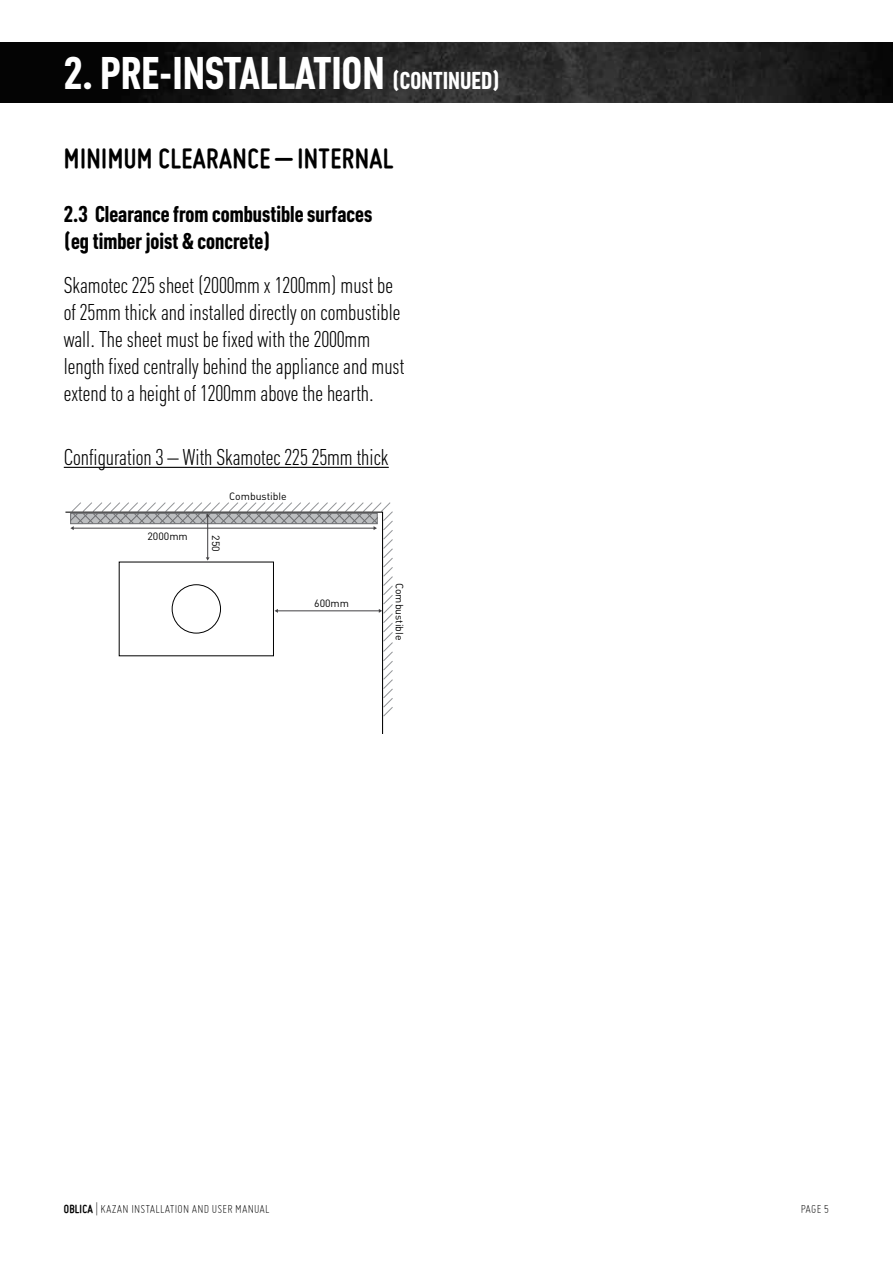
<style>
.page{position:relative;width:893px;height:1263px;background:#fff}
.page>*{position:absolute;margin:0;border:0;box-sizing:border-box;transform-origin:0 0}
.t1{font:700 45px "Plumb Condensed";color:#fff}
.t2{font:700 30px "Miso";letter-spacing:.015em;color:#000}
.t3{font:300 22.5px/27px "Plumb Condensed";color:#000}
.t4{font:700 22.5px/27px "Plumb Condensed";color:#000}
.t5{font:300 12.75px "Miso";letter-spacing:.015em;color:#000}
.t6{font:10.5px "Plumb";color:#000}
.s1{font-size:24px}
.s2{font-weight:700}
</style>
<div class="page">
<img style="left:0;top:43px;width:893px;height:59px">
<svg style="left:70px;top:502px;width:323px;height:215px"></svg>
<div style="left:172px;top:585px;width:49px;height:48px;background:#fff;border-radius:50%"></div>
<div style="left:172px;top:584px;width:49px;height:49px;border:1px solid #000;border-radius:50%"></div>
<hr style="left:64px;top:467px;width:325px;height:1px;background:#000">
<h1 class="t1" style="left:64px;top:48px;width:438px">2. PRE-INSTALLATION <span class="s1">(CONTINUED)</span></h1>
<h2 class="t2" style="left:64px;top:142px;width:331px">MINIMUM CLEARANCE – INTERNAL</h2>
<p class="t4" style="left:64px;top:201px;width:310px">2.3 Clearance from combustible surfaces (eg timber joist &amp; concrete)</p>
<p class="t3" style="left:64px;top:272px;width:342px">Skamotec 225 sheet (2000mm x 1200mm) must be of 25mm thick and installed directly on combustible wall. The sheet must be fixed with the 2000mm length fixed centrally behind the appliance and must extend to a height of 1200mm above the hearth.</p>
<p class="t3" style="left:64px;top:444px;width:326px">Configuration 3 – With Skamotec 225 25mm thick</p>
<p class="t6" style="left:229px;top:490px;width:59px">Combustible</p>
<p class="t6" style="left:147px;top:530px;width:42px">2000mm</p>
<p class="t6" style="left:222px;top:535px;width:18px;rotate:90deg">250</p>
<p class="t6" style="left:314px;top:597px;width:36px">600mm</p>
<p class="t6" style="left:406px;top:583px;width:59px;rotate:90deg">Combustible</p>
<p class="t5" style="left:64px;top:1202px;width:207px"><span class="s2">OBLICA</span> | KAZAN INSTALLATION AND USER MANUAL</p>
<p class="t5" style="left:801px;top:1201px;width:30px">PAGE 5</p>
</div>
